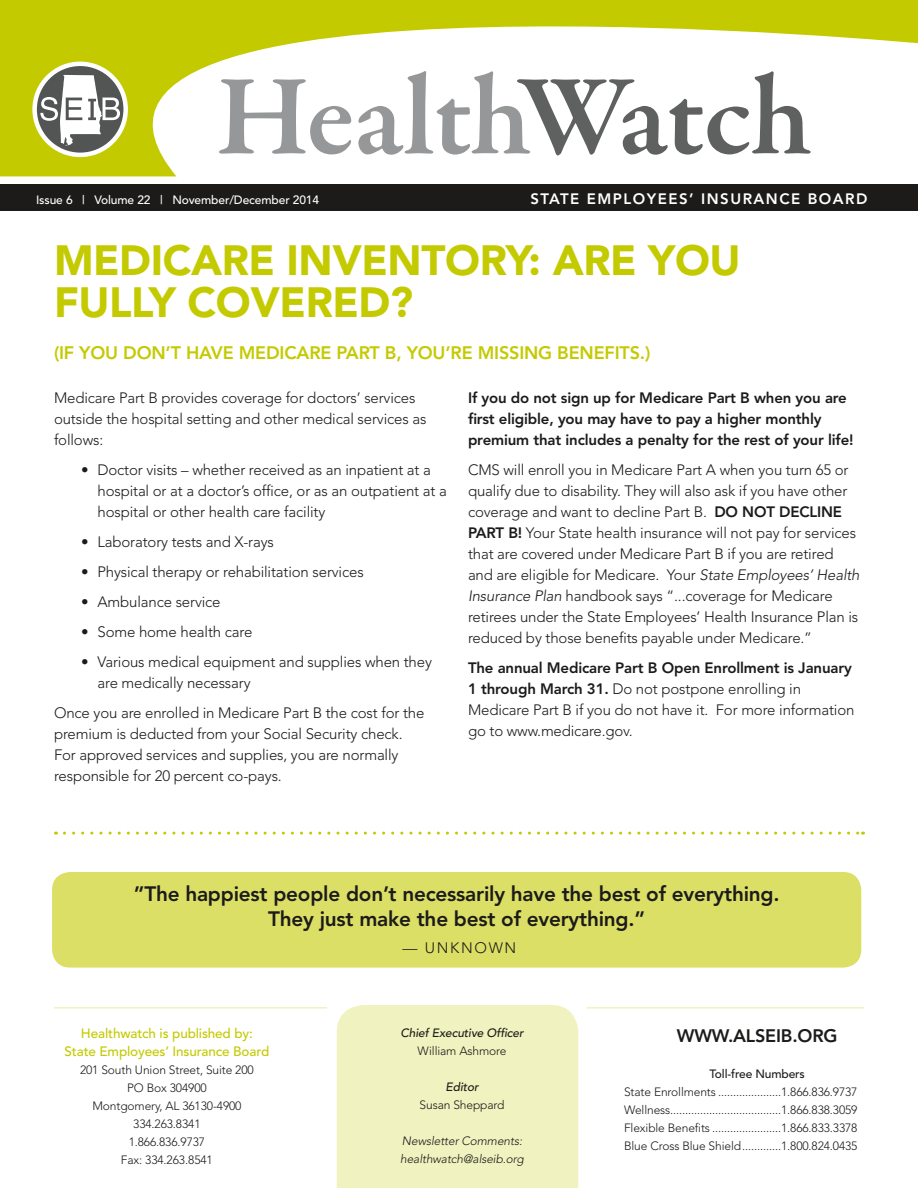
<style>
.page{position:relative;width:918px;height:1188px;background:#fff}
.page>*{position:absolute;margin:0;border:0;box-sizing:border-box;transform-origin:0 0}
.t1{font:900 42px/42px "Avenir";letter-spacing:-.01em;color:#c4ca00}
.t2{font:800 20.7px/24.5px "Avenir";letter-spacing:-.01em;color:#1c1b1a;text-align:center}
.t3{font:800 18px "Avenir";letter-spacing:-.01em;color:#c4ca00}
.t4{font:800 18px "Avenir";letter-spacing:-.01em;color:#1c1b1a}
.t5{font:300 15.15px "Avenir";letter-spacing:.11em;color:#1c1b1a}
.t6{font:300 15px/21px "Avenir";letter-spacing:-.01em;color:#1c1b1a}
.t7{font:800 15px/21px "Avenir";letter-spacing:-.01em;color:#1c1b1a}
.t8{font:800 15px "Avenir";letter-spacing:.1em;color:#fff}
.t9{font:500 13.5px/18px "Avenir";letter-spacing:-.01em;color:#c4ca00;text-align:center}
.t10{font:300 12px/18px "Avenir";letter-spacing:-.01em;color:#1c1b1a;text-align:center}
.t11{font:italic 300 12px/18px "Avenir";letter-spacing:-.01em;color:#1c1b1a}
.t12{font:500 12px "Avenir";letter-spacing:-.01em;color:#fff}
.t13{font:italic 500 12px "Avenir";letter-spacing:-.01em;color:#1c1b1a}
.t14{font:500 12px "Avenir";letter-spacing:-.01em;color:#1c1b1a}
.s1{font-weight:800}
.s2{font-style:italic}
</style>
<div class="page">
<svg style="left:0;top:0;width:918px;height:176px"></svg>
<div style="left:0;top:184px;width:918px;height:28px;background:#1c1b1a"></div>
<div style="left:337px;top:1005px;width:241px;height:183px;background:#f0f2bf"></div>
<hr style="left:587px;top:1007px;width:277px;height:2px;background:#f0f2bf">
<hr style="left:54px;top:1007px;width:273px;height:2px;background:#f0f2bf">
<svg style="left:219px;top:79px;width:132px;height:75px"></svg>
<svg style="left:358px;top:71px;width:453px;height:84px"></svg>
<svg style="left:35px;top:64px;width:91px;height:91px"></svg>
<div style="left:32px;top:62px;width:96px;height:95px;border:4px solid #fff;border-radius:50%"></div>
<svg style="left:40px;top:75px;width:80px;height:71px"></svg>
<div style="left:52px;top:872px;width:809px;height:96px;background:#dcdf66;border-radius:18px"></div>
<svg style="left:64px;top:832px;width:800px;height:3px"></svg>
<p class="t12" style="left:36px;top:193px;width:285px">Issue 6 | Volume 22 | November/December 2014</p>
<p class="t8" style="left:530px;top:190px;width:339px">STATE EMPLOYEES’ INSURANCE BOARD</p>
<h1 class="t1" style="left:54px;top:239px;width:688px">MEDICARE INVENTORY: ARE YOU<br>FULLY COVERED?</h1>
<p class="t3" style="left:54px;top:342px;width:598px">(IF YOU DON’T HAVE MEDICARE PART B, YOU’RE MISSING BENEFITS.)</p>
<p class="t6" style="left:54px;top:388px;width:374px">Medicare Part B provides coverage for doctors’ services outside the hospital setting and other medical services as follows:</p>
<p class="t6" style="left:98px;top:460px;width:351px;text-indent:-16px">• Doctor visits – whether received as an inpatient at a hospital or at a doctor’s office, or as an outpatient at a hospital or other health care facility</p>
<p class="t6" style="left:81px;top:532px;width:194px">• Laboratory tests and X-rays</p>
<p class="t6" style="left:81px;top:562px;width:284px">• Physical therapy or rehabilitation services</p>
<p class="t6" style="left:81px;top:592px;width:141px">• Ambulance service</p>
<p class="t6" style="left:81px;top:622px;width:173px">• Some home health care</p>
<p class="t6" style="left:98px;top:652px;width:336px;text-indent:-16px">• Various medical equipment and supplies when they are medically necessary</p>
<p class="t6" style="left:54px;top:703px;width:372px">Once you are enrolled in Medicare Part B the cost for the premium is deducted from your Social Security check.<br>For approved services and supplies, you are normally responsible for 20 percent co-pays.</p>
<p class="t7" style="left:468px;top:388px;width:387px">If you do not sign up for Medicare Part B when you are first eligible, you may have to pay a higher monthly premium that includes a penalty for the rest of your life!</p>
<p class="t6" style="left:468px;top:460px;width:393px">CMS will enroll you in Medicare Part A when you turn 65 or qualify due to disability. They will also ask if you have other coverage and want to decline Part B. <span class="s1">DO NOT DECLINE PART B!</span> Your State health insurance will not pay for services that are covered under Medicare Part B if you are retired and are eligible for Medicare. Your <span class="s2">State Employees’ Health Insurance Plan</span> handbook says “...coverage for Medicare retirees under the State Employees’ Health Insurance Plan is reduced by those benefits payable under Medicare.”</p>
<p class="t6" style="left:468px;top:658px;width:388px"><span class="s1">The annual Medicare Part B Open Enrollment is January 1 through March 31.</span> Do not postpone enrolling in Medicare Part B if you do not have it. For more information go to www.medicare.gov.</p>
<h2 class="t2" style="left:134px;top:882px;width:647px">”The happiest people don’t necessarily have the best of everything.<br>They just make the best of everything.”</h2>
<p class="t5" style="left:403px;top:939px;width:115px">— UNKNOWN</p>
<p class="t9" style="left:65px;top:1025px;width:206px">Healthwatch is published by:<br>State Employees’ Insurance Board</p>
<p class="t10" style="left:80px;top:1061px;width:175px">201 South Union Street, Suite 200<br>PO Box 304900<br>Montgomery, AL 36130-4900<br>334.263.8341<br>1.866.836.9737<br>Fax: 334.263.8541</p>
<p class="t13" style="left:401px;top:1026px;width:125px">Chief Executive Officer</p>
<p class="t10" style="left:418px;top:1042px;width:90px">William Ashmore</p>
<p class="t13" style="left:446px;top:1080px;width:34px">Editor</p>
<p class="t10" style="left:420px;top:1096px;width:86px">Susan Sheppard</p>
<p class="t11" style="left:400px;top:1132px;width:125px">Newsletter Comments: healthwatch@alseib.org</p>
<p class="t4" style="left:677px;top:1025px;width:162px">WWW.ALSEIB.ORG</p>
<p class="t14" style="left:710px;top:1066px;width:97px">Toll-free Numbers</p>
<p class="t10" style="left:624px;top:1082px;width:93px">State Enrollments</p>
<p class="t10" style="left:624px;top:1082px;width:235px;text-align:justify;text-indent:157px">1.866.836.9737<br>Wellness.....................................1.866.838.3059<br>Flexible Benefits .......................1.866.833.3378<br>Blue Cross Blue Shield</p>
<p class="t10" style="left:781px;top:1136px;width:78px">1.800.824.0435</p>
</div>
